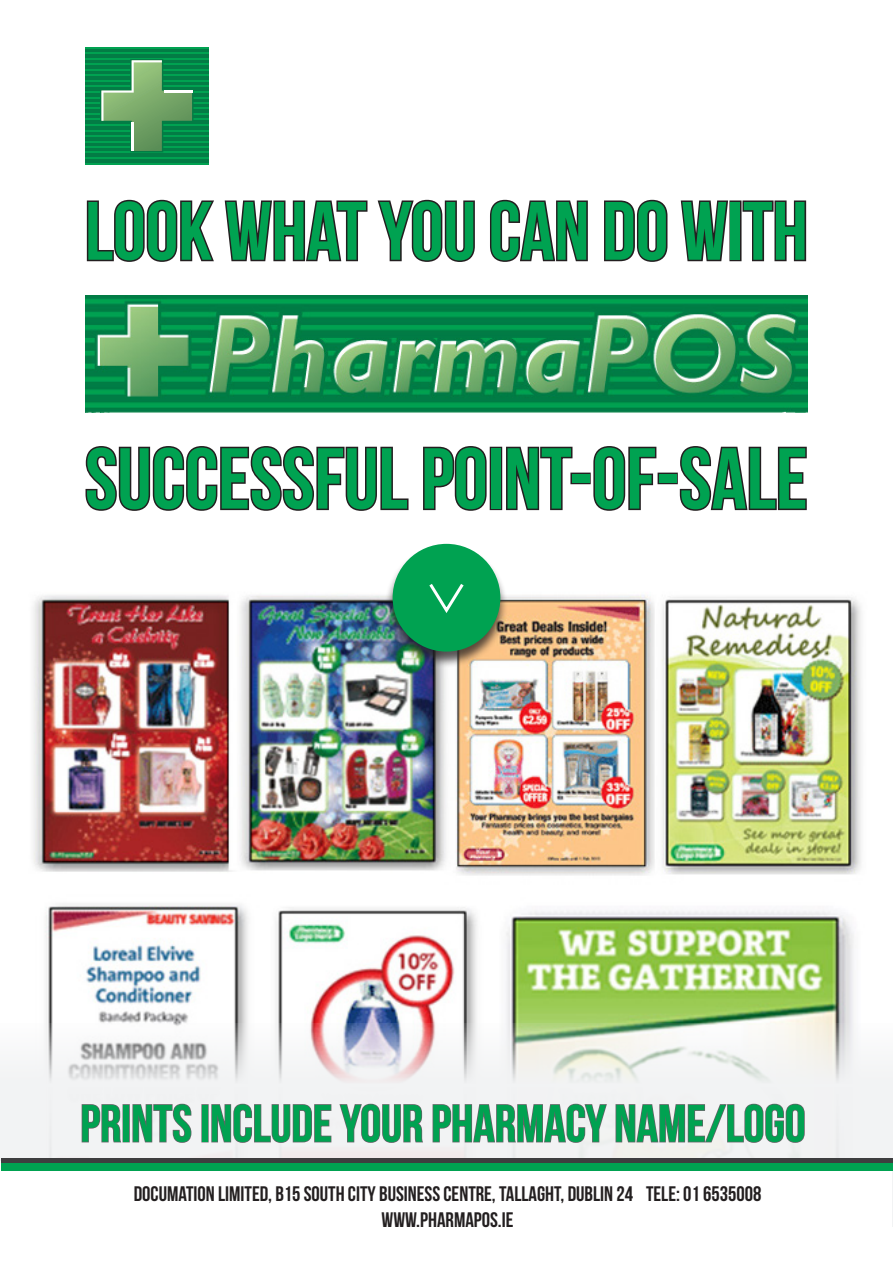
<style>
.page{position:relative;width:893px;height:1263px;background:#fff}
.page>*{position:absolute;margin:0;border:0;box-sizing:border-box;transform-origin:0 0}
.t1{font:86.25px "Bebas Neue";color:#00a251}
.t2{font:82.5px "Bebas Neue";color:#00a251}
.t3{font:52.5px "Bebas Neue";color:#00a251}
.t4{font:21px/25.2px "Bebas Neue";color:#231f20;text-align:center}
</style>
<div class="page">
<img style="left:33px;top:595px;width:828px;height:428px">
<div style="left:384px;top:544px;width:125px;height:124px;background:#231f20;opacity:.75"></div>
<div style="left:393px;top:544px;width:107px;height:107px;background:#00a251;border-radius:50%"></div>
<svg style="left:86px;top:199px;width:128px;height:63px"></svg>
<svg style="left:224px;top:200px;width:144px;height:62px"></svg>
<svg style="left:377px;top:199px;width:98px;height:63px"></svg>
<svg style="left:490px;top:199px;width:98px;height:63px"></svg>
<svg style="left:604px;top:199px;width:64px;height:63px"></svg>
<svg style="left:680px;top:200px;width:50px;height:62px"></svg>
<div style="left:729px;top:200px;width:12px;height:61px;border:3px solid #231f20"></div>
<svg style="left:741px;top:200px;width:66px;height:62px"></svg>
<svg style="left:85px;top:446px;width:324px;height:65px"></svg>
<svg style="left:423px;top:446px;width:64px;height:65px"></svg>
<div style="left:490px;top:447px;width:12px;height:63px;border:3px solid #231f20"></div>
<svg style="left:506px;top:446px;width:68px;height:65px"></svg>
<div style="left:570px;top:473px;width:21px;height:11px;border:3px solid #231f20"></div>
<svg style="left:593px;top:446px;width:65px;height:65px"></svg>
<div style="left:658px;top:473px;width:20px;height:11px;border:3px solid #231f20"></div>
<svg style="left:679px;top:446px;width:128px;height:65px"></svg>
<img style="left:85px;top:296px;width:723px;height:116px">
<div style="left:85px;top:47px;width:123px;height:118px;background:#037c45"></div>
<hr style="left:85px;top:141px;width:123px;height:2px;background:#00a251">
<hr style="left:85px;top:135px;width:123px;height:2px;background:#00a251">
<hr style="left:85px;top:124px;width:123px;height:2px;background:#00a251">
<hr style="left:85px;top:146px;width:123px;height:2px;background:#00a251">
<hr style="left:85px;top:130px;width:123px;height:2px;background:#00a251">
<hr style="left:85px;top:107px;width:123px;height:2px;background:#00a251">
<hr style="left:85px;top:113px;width:123px;height:2px;background:#00a251">
<hr style="left:85px;top:118px;width:123px;height:2px;background:#00a251">
<hr style="left:85px;top:151px;width:123px;height:2px;background:#00a251">
<hr style="left:85px;top:157px;width:123px;height:2px;background:#00a251">
<hr style="left:85px;top:163px;width:123px;height:2px;background:#00a251">
<hr style="left:85px;top:52px;width:123px;height:2px;background:#00a251">
<hr style="left:85px;top:47px;width:123px;height:2px;background:#00a251">
<hr style="left:85px;top:58px;width:123px;height:2px;background:#00a251">
<hr style="left:85px;top:85px;width:123px;height:2px;background:#00a251">
<hr style="left:85px;top:91px;width:123px;height:2px;background:#00a251">
<hr style="left:85px;top:102px;width:123px;height:2px;background:#00a251">
<hr style="left:85px;top:80px;width:123px;height:2px;background:#00a251">
<hr style="left:85px;top:96px;width:123px;height:2px;background:#00a251">
<hr style="left:85px;top:63px;width:123px;height:2px;background:#00a251">
<hr style="left:85px;top:69px;width:123px;height:2px;background:#00a251">
<hr style="left:85px;top:74px;width:123px;height:2px;background:#00a251">
<svg style="left:99px;top:59px;width:96px;height:94px"></svg>
<hr style="left:132px;top:123px;width:2px;height:28px;background:#fff">
<svg style="left:0;top:1023px;width:892px;height:138px"></svg>
<div style="left:1px;top:1158px;width:891px;height:8px;background:#3e3e3f"></div>
<div style="left:1px;top:1163px;width:891px;height:8px;background:#00a251"></div>
<svg style="left:81px;top:1103px;width:41px;height:40px"></svg>
<div style="left:123px;top:1104px;width:7px;height:38px;border:2px solid #636366"></div>
<svg style="left:132px;top:1103px;width:60px;height:40px"></svg>
<div style="left:201px;top:1104px;width:8px;height:38px;border:2px solid #636366"></div>
<svg style="left:211px;top:1103px;width:121px;height:41px"></svg>
<svg style="left:338px;top:1103px;width:86px;height:41px"></svg>
<svg style="left:432px;top:1103px;width:176px;height:40px"></svg>
<svg style="left:615px;top:1103px;width:190px;height:40px"></svg>
<svg style="left:429px;top:584px;width:35px;height:29px"></svg>
<h1 class="t2" style="left:85px;top:186px;width:724px">LOOK WHAT YOU CAN DO WITH</h1>
<h1 class="t1" style="left:85px;top:431px;width:724px">SUCCESSFUL POINT-OF-SALE</h1>
<p class="t3" style="left:80px;top:1095px;width:727px">PRINTS INCLUDE YOUR PHARMACY NAME/LOGO</p>
<p class="t4" style="left:134px;top:1181px;width:629px">DOCUMATION LIMITED, B15 SOUTH CITY BUSINESS CENTRE, TALLAGHT, DUBLIN 24 TELE: 01 6535008<br>WWW.PHARMAPOS.IE</p>
</div>
